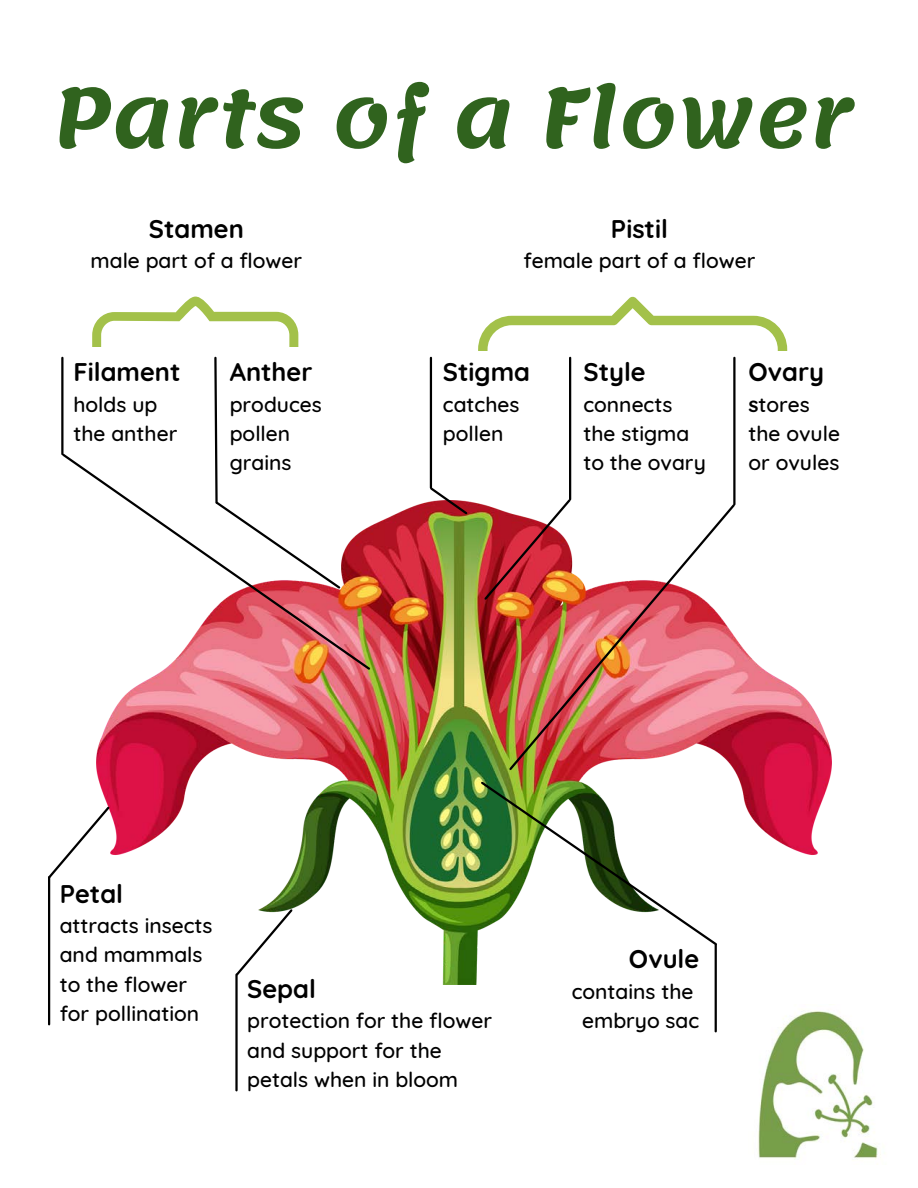
<style>
.page{position:relative;width:918px;height:1188px;background:#fff}
.page>*{position:absolute;margin:0;border:0;box-sizing:border-box;transform-origin:0 0}
.t1{font:600 82.5px "Lemonada";color:#30631e}
.t2{font:700 25.5px "Quicksand";color:#000}
.t3{font:500 21px/29.2px "Quicksand";color:#000}
.s1{font-weight:700}
</style>
<div class="page">
<img style="left:97px;top:501px;width:734px;height:484px">
<svg style="left:92px;top:296px;width:206px;height:51px"></svg>
<svg style="left:478px;top:296px;width:309px;height:54px"></svg>
<hr style="left:61px;top:358px;width:3px;height:96px;background:#000">
<hr style="left:430px;top:358px;width:2px;height:130px;background:#000">
<hr style="left:569px;top:358px;width:2px;height:141px;background:#000">
<hr style="left:733px;top:358px;width:3px;height:146px;background:#000">
<svg style="left:214px;top:356px;width:4px;height:96px"></svg>
<svg style="left:428px;top:485px;width:41px;height:31px"></svg>
<svg style="left:61px;top:452px;width:311px;height:220px"></svg>
<svg style="left:482px;top:497px;width:91px;height:105px"></svg>
<img style="left:507px;top:502px;width:230px;height:270px">
<hr style="left:235px;top:975px;width:3px;height:115px;background:#000">
<hr style="left:715px;top:945px;width:2px;height:86px;background:#000">
<hr style="left:48px;top:877px;width:2px;height:147px;background:#000">
<svg style="left:479px;top:780px;width:240px;height:167px"></svg>
<svg style="left:234px;top:907px;width:61px;height:71px"></svg>
<svg style="left:48px;top:805px;width:64px;height:76px"></svg>
<img style="left:758px;top:1011px;width:123px;height:154px">
<p class="t1" style="left:53px;top:70px;width:801px">Parts of a Flower</p>
<p class="t2" style="left:149px;top:212px;width:97px">Stamen</p>
<p class="t3" style="left:91px;top:245px;width:213px">male part of a flower</p>
<p class="t2" style="left:73px;top:356px;width:109px">Filament</p>
<p class="t3" style="left:73px;top:389px;width:85px">holds up</p>
<p class="t3" style="left:73px;top:418px;width:105px">the anther</p>
<p class="t2" style="left:230px;top:356px;width:84px">Anther</p>
<p class="t3" style="left:230px;top:389px;width:94px">produces</p>
<p class="t3" style="left:230px;top:418px;width:62px">pollen</p>
<p class="t3" style="left:230px;top:448px;width:63px">grains</p>
<p class="t2" style="left:611px;top:212px;width:59px">Pistil</p>
<p class="t3" style="left:524px;top:245px;width:233px">female part of a flower</p>
<p class="t2" style="left:443px;top:356px;width:89px">Stigma</p>
<p class="t3" style="left:443px;top:389px;width:78px">catches pollen</p>
<p class="t2" style="left:583px;top:356px;width:64px">Style</p>
<p class="t3" style="left:583px;top:389px;width:90px">connects</p>
<p class="t3" style="left:583px;top:418px;width:107px">the stigma</p>
<h2 class="t3" style="left:583px;top:448px;width:124px">to the ovary</h2>
<p class="t2" style="left:748px;top:356px;width:77px">Ovary</p>
<p class="t3" style="left:748px;top:389px;width:63px"><span class="s1">s</span>tores</p>
<p class="t3" style="left:748px;top:418px;width:93px">the ovule</p>
<p class="t3" style="left:748px;top:448px;width:92px">or ovules</p>
<p class="t2" style="left:60px;top:877px;width:65px">Petal</p>
<p class="t3" style="left:60px;top:911px;width:154px">attracts insects</p>
<p class="t3" style="left:60px;top:940px;width:144px">and mammals</p>
<p class="t3" style="left:60px;top:969px;width:129px">to the flower</p>
<p class="t3" style="left:60px;top:998px;width:141px">for pollination</p>
<p class="t2" style="left:247px;top:972px;width:70px">Sepal</p>
<p class="t3" style="left:247px;top:1006px;width:246px">protection for the flower</p>
<p class="t3" style="left:247px;top:1035px;width:196px">and support for the</p>
<p class="t3" style="left:247px;top:1064px;width:212px">petals when in bloom</p>
<p class="t2" style="left:629px;top:943px;width:72px">Ovule</p>
<p class="t3" style="left:572px;top:976px;width:123px">contains the</p>
<p class="t3" style="left:582px;top:1005px;width:119px">embryo sac</p>
</div>
